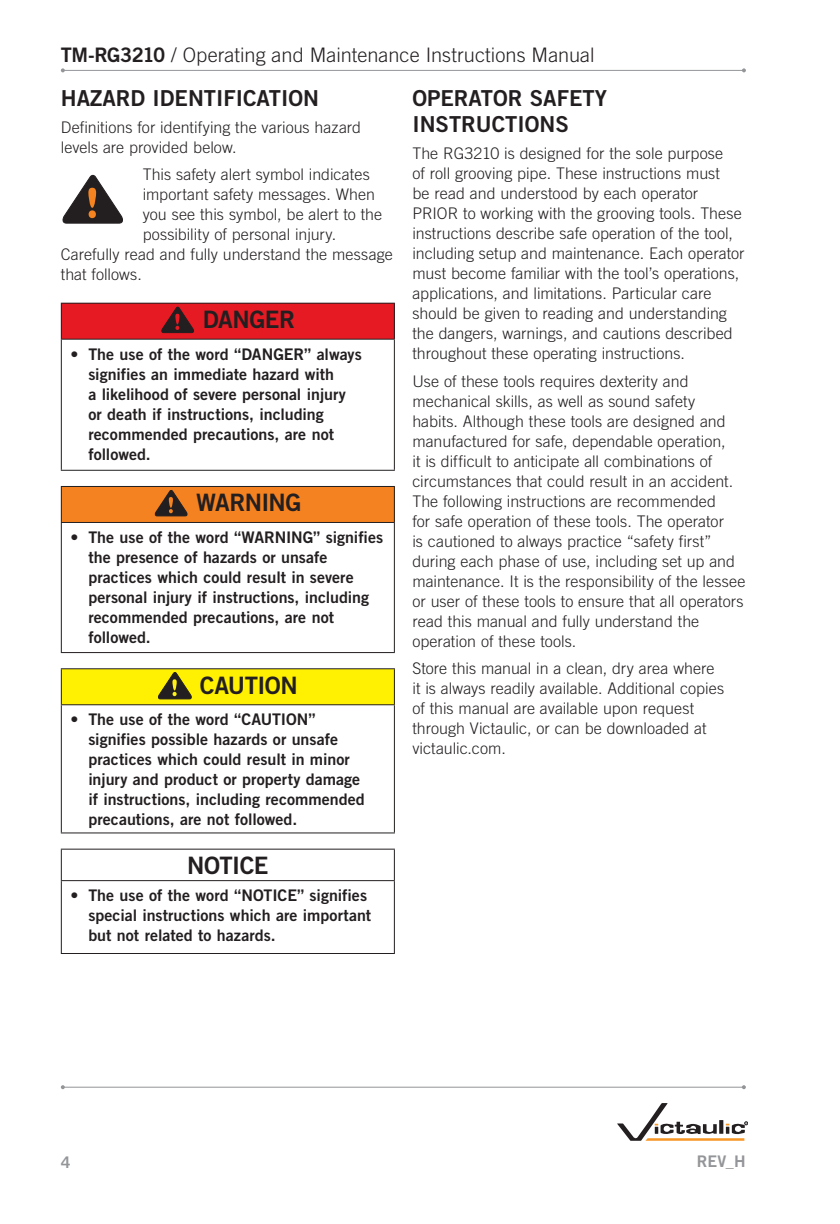
<style>
.page{position:relative;width:840px;height:1224px;background:#fff}
.page>*{position:absolute;margin:0;border:0;box-sizing:border-box;transform-origin:0 0}
.t1{font:24px "Trade Gothic LT Std Bd 2";letter-spacing:-.02em;color:#231f20}
.t2{font:22px/26.4px "Trade Gothic LT Std Bd 2";color:#231f20}
.t3{font:300 20px "Trade Gothic LT Std";letter-spacing:.005em;color:#231f20}
.t4{font:300 16px/20px "Trade Gothic LT Std";letter-spacing:.005em;color:#231f20}
.t5{font:16px/20px "Trade Gothic LT Std Bd 2";color:#231f20}
.t6{font:16px "Trade Gothic LT Std Bd 2";color:#939598}
.s1{font-family:"Trade Gothic LT Std Bd 2";font-weight:400}
</style>
<div class="page">
<svg style="left:62px;top:175px;width:61px;height:48px"></svg>
<div style="left:61px;top:303px;width:333px;height:36px;background:#e51a23"></div>
<hr style="left:61px;top:303px;width:334px;height:1px;background:#231f20">
<hr style="left:61px;top:304px;width:1px;height:35px;background:#231f20">
<hr style="left:394px;top:304px;width:1px;height:35px;background:#231f20">
<hr style="left:61px;top:340px;width:1px;height:130px;background:#231f20">
<hr style="left:394px;top:340px;width:1px;height:130px;background:#231f20">
<hr style="left:61px;top:470px;width:334px;height:1px;background:#231f20">
<hr style="left:61px;top:339px;width:334px;height:1px;background:#231f20">
<svg style="left:161px;top:307px;width:33px;height:26px"></svg>
<div style="left:61px;top:486px;width:333px;height:36px;background:#f58220"></div>
<hr style="left:61px;top:486px;width:334px;height:1px;background:#231f20">
<hr style="left:61px;top:487px;width:1px;height:35px;background:#231f20">
<hr style="left:394px;top:487px;width:1px;height:35px;background:#231f20">
<hr style="left:61px;top:523px;width:1px;height:129px;background:#231f20">
<hr style="left:394px;top:523px;width:1px;height:129px;background:#231f20">
<hr style="left:61px;top:652px;width:334px;height:1px;background:#231f20">
<hr style="left:61px;top:522px;width:334px;height:1px;background:#231f20">
<svg style="left:154px;top:490px;width:34px;height:26px"></svg>
<div style="left:61px;top:669px;width:333px;height:36px;background:#fff101"></div>
<hr style="left:61px;top:668px;width:334px;height:1px;background:#231f20">
<hr style="left:61px;top:669px;width:1px;height:35px;background:#231f20">
<hr style="left:394px;top:669px;width:1px;height:35px;background:#231f20">
<hr style="left:61px;top:704px;width:334px;height:1px;background:#231f20">
<hr style="left:61px;top:705px;width:1px;height:127px;background:#231f20">
<hr style="left:394px;top:705px;width:1px;height:127px;background:#231f20">
<hr style="left:61px;top:832px;width:334px;height:1px;background:#231f20">
<svg style="left:158px;top:672px;width:34px;height:27px"></svg>
<hr style="left:61px;top:849px;width:334px;height:1px;background:#231f20">
<hr style="left:61px;top:850px;width:1px;height:30px;background:#231f20">
<hr style="left:394px;top:850px;width:1px;height:30px;background:#231f20">
<hr style="left:61px;top:880px;width:334px;height:1px;background:#231f20">
<hr style="left:61px;top:881px;width:1px;height:72px;background:#231f20">
<hr style="left:394px;top:881px;width:1px;height:72px;background:#231f20">
<hr style="left:61px;top:953px;width:334px;height:1px;background:#231f20">
<hr style="left:63px;top:70px;width:681px;height:1px;background:#939598">
<svg style="left:61px;top:68px;width:4px;height:4px"></svg>
<svg style="left:742px;top:68px;width:4px;height:4px"></svg>
<svg style="left:617px;top:1103px;width:130px;height:38px"></svg>
<hr style="left:63px;top:1087px;width:680px;height:1px;background:#939598">
<svg style="left:61px;top:1085px;width:4px;height:4px"></svg>
<svg style="left:741px;top:1085px;width:4px;height:4px"></svg>
<p class="t3" style="left:61px;top:43px;width:535px"><span class="s1">TM-RG3210</span> / Operating and Maintenance Instructions Manual</p>
<h2 class="t2" style="left:61px;top:84px;width:259px">HAZARD IDENTIFICATION</h2>
<p class="t4" style="left:61px;top:117px;width:302px">Definitions for identifying the various hazard levels are provided below.</p>
<p class="t4" style="left:143px;top:164px;width:228px">This safety alert symbol indicates</p>
<p class="t4" style="left:143px;top:184px;width:234px">important safety messages. When</p>
<p class="t4" style="left:143px;top:204px;width:241px">you see this symbol, be alert to the</p>
<p class="t4" style="left:143px;top:224px;width:192px">possibility of personal injury.</p>
<p class="t4" style="left:61px;top:244px;width:333px">Carefully read and fully understand the message</p>
<p class="t4" style="left:61px;top:264px;width:79px">that follows.</p>
<h1 class="t1" style="left:203px;top:305px;width:94px">DANGER</h1>
<p class="t5" style="left:88px;top:344px;width:275px;text-indent:-18px">• The use of the word “DANGER” always signifies an immediate hazard with<br>a likelihood of severe personal injury or death if instructions, including recommended precautions, are not followed.</p>
<h1 class="t1" style="left:196px;top:488px;width:107px">WARNING</h1>
<p class="t5" style="left:88px;top:527px;width:296px;text-indent:-18px">• The use of the word “WARNING” signifies the presence of hazards or unsafe practices which could result in severe personal injury if instructions, including recommended precautions, are not followed.</p>
<h1 class="t1" style="left:200px;top:670px;width:99px">CAUTION</h1>
<p class="t5" style="left:88px;top:709px;width:278px;text-indent:-18px">• The use of the word “CAUTION” signifies possible hazards or unsafe practices which could result in minor injury and product or property damage if instructions, including recommended precautions, are not followed.</p>
<h1 class="t1" style="left:187px;top:850px;width:83px">NOTICE</h1>
<p class="t5" style="left:88px;top:885px;width:284px;text-indent:-18px">• The use of the word “NOTICE” signifies special instructions which are important but not related to hazards.</p>
<h2 class="t2" style="left:412px;top:84px;width:196px">OPERATOR SAFETY<br>INSTRUCTIONS</h2>
<p class="t4" style="left:412px;top:144px;width:334px">The RG3210 is designed for the sole purpose<br>of roll grooving pipe. These instructions must<br>be read and understood by each operator PRIOR to working with the grooving tools. These instructions describe safe operation of the tool, including setup and maintenance. Each operator must become familiar with the tool’s operations, applications, and limitations. Particular care should be given to reading and understanding the dangers, warnings, and cautions described throughout these operating instructions.</p>
<p class="t4" style="left:412px;top:371px;width:334px">Use of these tools requires dexterity and mechanical skills, as well as sound safety<br>habits. Although these tools are designed and manufactured for safe, dependable operation,<br>it is difficult to anticipate all combinations of circumstances that could result in an accident.<br>The following instructions are recommended<br>for safe operation of these tools. The operator<br>is cautioned to always practice “safety first” during each phase of use, including set up and maintenance. It is the responsibility of the lessee or user of these tools to ensure that all operators read this manual and fully understand the operation of these tools.</p>
<p class="t4" style="left:412px;top:658px;width:313px">Store this manual in a clean, dry area where it is always readily available. Additional copies of this manual are available upon request through Victaulic, or can be downloaded at victaulic.com.</p>
<p class="t6" style="left:61px;top:1152px;width:11px">4</p>
<p class="t6" style="left:697px;top:1151px;width:50px">REV_H</p>
</div>
